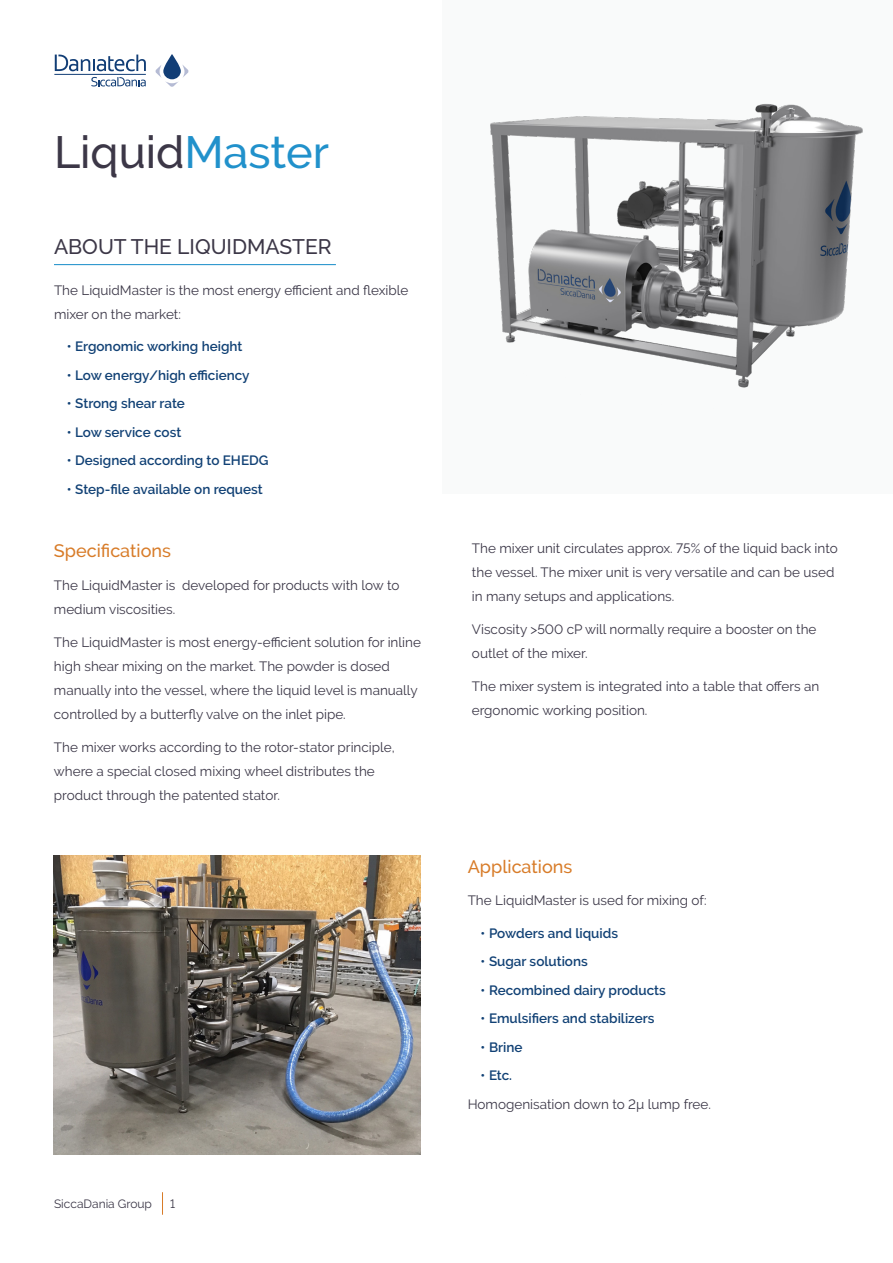
<style>
.page{position:relative;width:893px;height:1263px;background:#fff}
.page>*{position:absolute;margin:0;border:0;box-sizing:border-box;transform-origin:0 0}
.Headline_1{font:500 45px "Raleway";color:#3c3747}
.Headline_2{font:500 21px "Raleway";color:#3c3747}
.Headline_3_-_Orange{font:500 18px "Raleway";color:#d87c29}
.Body_text{font:13.5px/24px "Raleway";color:#3b3747}
.t1{font:600 13.5px "Raleway";color:#114175}
.t2{font:12px "Raleway";color:#3b3747}
.s1{color:#2191cb}
</style>
<div class="page">
<svg style="left:162px;top:1192px;width:1px;height:23px"></svg>
<svg style="left:163px;top:54px;width:18px;height:25px"></svg>
<svg style="left:155px;top:64px;width:34px;height:23px"></svg>
<svg style="left:91px;top:77px;width:55px;height:9px"></svg>
<svg style="left:55px;top:55px;width:91px;height:16px"></svg>
<hr style="left:54px;top:74px;width:92px;height:1px;background:#123e76">
<img style="left:54px;top:856px;width:367px;height:298px">
<div style="left:442px;top:0;width:451px;height:494px;background:#f9fafa"></div>
<img style="left:490px;top:104px;width:373px;height:284px">
<hr style="left:54px;top:264px;width:282px;height:1px;background:#2191cb">
<p class="Headline_1" style="left:54px;top:126px;width:277px">Liquid<span class="s1">Master</span></p>
<p class="Headline_2" style="left:54px;top:234px;width:279px">ABOUT THE LIQUIDMASTER</p>
<p class="Body_text" style="left:54px;top:278px;width:356px">The LiquidMaster is the most energy efficient and flexible mixer on the market:</p>
<p class="t1" style="left:67px;top:339px;width:177px">• Ergonomic working height</p>
<p class="t1" style="left:67px;top:367px;width:184px">• Low energy/high efficiency</p>
<p class="t1" style="left:67px;top:396px;width:120px">• Strong shear rate</p>
<p class="t1" style="left:67px;top:424px;width:116px">• Low service cost</p>
<p class="t1" style="left:67px;top:453px;width:203px">• Designed according to EHEDG</p>
<p class="t1" style="left:67px;top:481px;width:198px">• Step-file available on request</p>
<p class="Headline_3_-_Orange" style="left:54px;top:540px;width:119px">Specifications</p>
<p class="Body_text" style="left:54px;top:573px;width:347px">The LiquidMaster is developed for products with low to medium viscosities.</p>
<p class="Body_text" style="left:54px;top:630px;width:368px">The LiquidMaster is most energy-efficient solution for inline high shear mixing on the market. The powder is dosed manually into the vessel, where the liquid level is manually controlled by a butterfly valve on the inlet pipe.</p>
<p class="Body_text" style="left:54px;top:735px;width:342px">The mixer works according to the rotor-stator principle, where a special closed mixing wheel distributes the product through the patented stator.</p>
<p class="t2" style="left:54px;top:1197px;width:100px">SiccaDania Group</p>
<p class="t2" style="left:170px;top:1197px;width:6px">1</p>
<p class="Body_text" style="left:472px;top:536px;width:367px">The mixer unit circulates approx. 75% of the liquid back into the vessel. The mixer unit is very versatile and can be used in many setups and applications.</p>
<p class="Body_text" style="left:472px;top:617px;width:346px">Viscosity &gt;500 cP will normally require a booster on the outlet of the mixer.</p>
<p class="Body_text" style="left:472px;top:674px;width:349px">The mixer system is integrated into a table that offers an ergonomic working position.</p>
<p class="Headline_3_-_Orange" style="left:468px;top:856px;width:106px">Applications</p>
<p class="Body_text" style="left:468px;top:888px;width:240px">The LiquidMaster is used for mixing of:</p>
<p class="t1" style="left:480px;top:925px;width:139px">• Powders and liquids</p>
<p class="t1" style="left:480px;top:954px;width:109px">• Sugar solutions</p>
<p class="t1" style="left:480px;top:982px;width:187px">• Recombined dairy products</p>
<p class="t1" style="left:480px;top:1011px;width:175px">• Emulsifiers and stabilizers</p>
<p class="t1" style="left:480px;top:1039px;width:44px">• Brine</p>
<p class="t1" style="left:480px;top:1068px;width:33px">• Etc.</p>
<p class="Body_text" style="left:468px;top:1092px;width:245px">Homogenisation down to 2µ lump free.</p>
</div>
